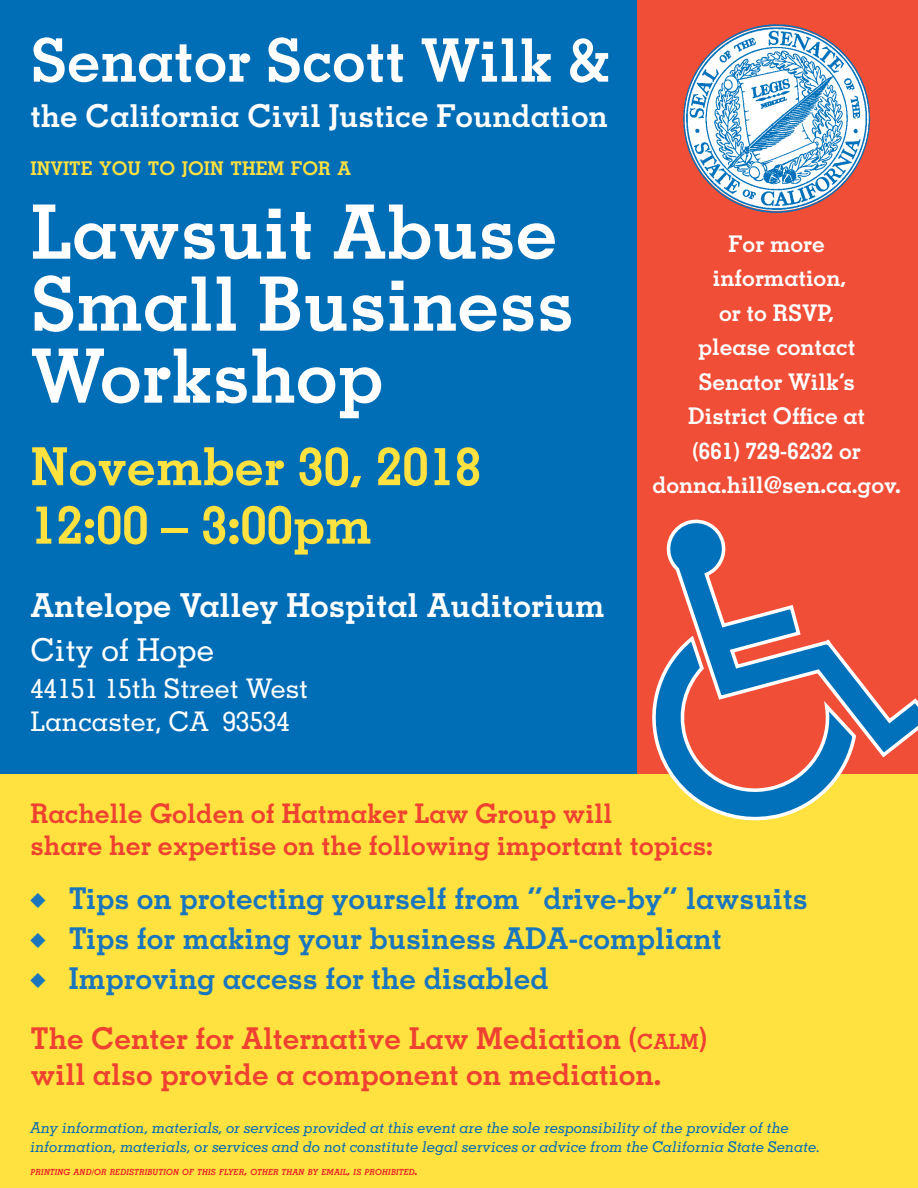
<style>
.page{position:relative;width:918px;height:1188px;background:#fff}
.page>*{position:absolute;margin:0;border:0;box-sizing:border-box;transform-origin:0 0}
.t1{font:700 75px/72px "Memphis";color:#fff}
.t2{font:700 60px "Memphis";color:#fff}
.t3{font:700 52.5px/58.5px "Memphis";color:#ffe140}
.t4{font:700 33px "Memphis";color:#fff}
.t5{font:700 31.5px "Memphis";color:#fff}
.t6{font:500 31.5px "Memphis";color:#fff}
.t7{font:700 30px/39.9px "Memphis";color:#1976bd}
.t8{font:700 30px/36px "Memphis";color:#ef4130}
.t9{font:700 27px/32.4px "Memphis";color:#ef4130}
.t10{font:500 27px/32.4px "Memphis";color:#fff}
.t11{font:700 22.95px/34.5px "Memphis";color:#fff;text-align:center}
.t12{font:700 18.9px "Memphis";color:#ffe140}
.t13{font:italic 500 14.85px/19.8px "Memphis";color:#0069b5}
.t14{font:italic 700 8.4px "Memphis";color:#ec2027}
.s1{font-family:"Proxima Nova";font-weight:300}
.s2{font-size:21px}
.s3{font-size:8.25px}
.s4{font-size:12px}
</style>
<div class="page">
<div style="left:0;top:774px;width:918px;height:414px;background:#ffe140"></div>
<div style="left:0;top:0;width:638px;height:774px;background:#006db7"></div>
<div style="left:638px;top:0;width:280px;height:774px;background:#f04e37"></div>
<svg style="left:666px;top:519px;width:252px;height:239px"></svg>
<svg style="left:652px;top:633px;width:206px;height:188px"></svg>
<img style="left:683px;top:24px;width:188px;height:189px">
<h2 class="t2" style="left:30px;top:23px;width:582px">Senator Scott Wilk &amp;</h2>
<h3 class="t5" style="left:30px;top:96px;width:579px">the California Civil Justice Foundation</h3>
<p class="t12" style="left:30px;top:156px;width:322px">INVITE YOU TO JOIN THEM FOR A</p>
<h1 class="t1" style="left:30px;top:194px;width:545px">Lawsuit Abuse<br>Small Business<br>Workshop</h1>
<h3 class="t3" style="left:30px;top:436px;width:452px">November 30, 2018<br>12:00 – 3:00pm</h3>
<h3 class="t4" style="left:30px;top:585px;width:576px">Antelope Valley Hospital Auditorium</h3>
<h3 class="t6" style="left:30px;top:630px;width:185px">City of Hope</h3>
<h3 class="t10" style="left:30px;top:672px;width:279px">44151 15th Street West<br>Lancaster, CA 93534</h3>
<h3 class="t11" style="left:652px;top:226px;width:250px">For more<br>information,<br>or to RSVP,<br>please contact<br>Senator Wilk’s<br>District Office at<br>(661) 729-6232 or donna.hill@sen.ca.gov.</h3>
<h3 class="t9" style="left:30px;top:796px;width:684px">Rachelle Golden of Hatmaker Law Group will<br>share her expertise on the following important topics:</h3>
<h3 class="t7" style="left:30px;top:878px;width:779px"><span class="s1">♦</span> Tips on protecting yourself from “drive-by” lawsuits <span class="s1">♦</span> Tips for making your business ADA-compliant<br><span class="s1">♦</span> Improving access for the disabled</h3>
<h3 class="t8" style="left:30px;top:1020px;width:678px">The Center for Alternative Law Mediation (<span class="s2">CALM</span>) will also provide a component on mediation.</h3>
<p class="t13" style="left:30px;top:1117px;width:791px">Any information, materials, or services provided at this event are the sole responsibility of the provider of the information, materials, or services and do not constitute legal services or advice from the California State Senate.</p>
<p class="t14" style="left:30px;top:1167px;width:389px">PRINTING AND<span class="s3">/</span>OR REDISTRIBUTION OF THIS FLYER<span class="s4">,</span> OTHER THAN BY EMAIL<span class="s4">,</span> IS PROHIBITED<span class="s4">.</span></p>
</div>
